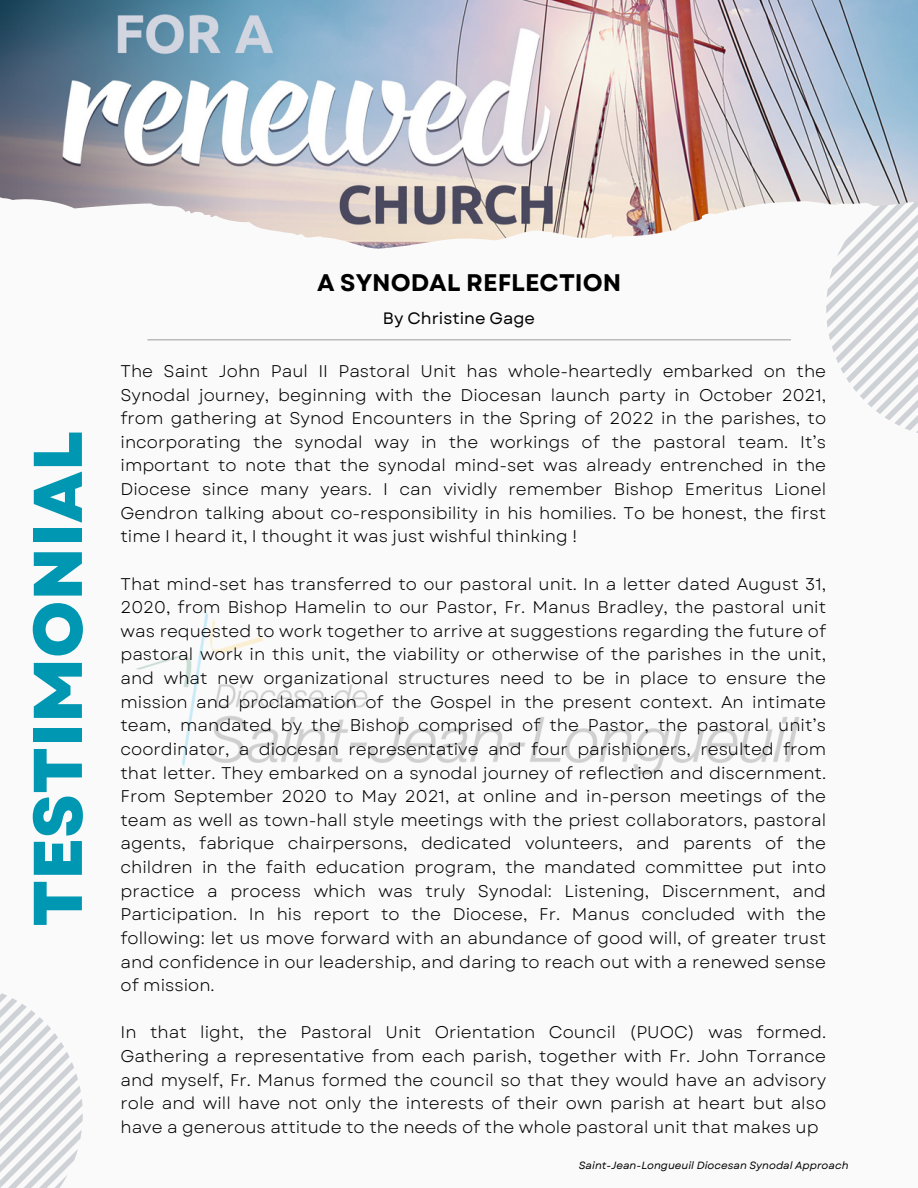
<style>
.page{position:relative;width:918px;height:1188px;background:#fafafa}
.page>*{position:absolute;margin:0;border:0;box-sizing:border-box;transform-origin:0 0}
.t1{font:800 68.7px "Garet";color:#0097b2}
.t2{font:700 24px "Garet";color:#000}
.t3{font:16.95px/23.7px "Garet";color:#000;text-align:justify}
.t4{font:16.5px "Garet";color:#000}
.t5{font:italic 10.5px "Garet";color:#000}
</style>
<div class="page">
<svg style="left:826px;top:249px;width:92px;height:184px"></svg>
<svg style="left:0;top:993px;width:83px;height:195px"></svg>
<img style="left:136px;top:612px;width:664px;height:163px">
<img style="left:0;top:0;width:918px;height:249px">
<hr style="left:147px;top:339px;width:644px;height:1px;background:#a6a6a6">
<h3 class="t1" style="left:8px;top:927px;width:498px;rotate:-90deg">TESTIMONIAL</h3>
<h3 class="t2" style="left:317px;top:265px;width:306px">A SYNODAL REFLECTION</h3>
<h3 class="t4" style="left:383px;top:306px;width:154px">By Christine Gage</h3>
<h2 class="t3" style="left:121px;top:359px;width:707px">The Saint John Paul II Pastoral Unit has whole-heartedly embarked on the Synodal journey, beginning with the Diocesan launch party in October 2021, from gathering at Synod Encounters in the Spring of 2022 in the parishes, to incorporating the synodal way in the workings of the pastoral team. It’s important to note that the synodal mind-set was already entrenched in the Diocese since many years. I can vividly remember Bishop Emeritus Lionel Gendron talking about co-responsibility in his homilies. To be honest, the first time I heard it, I thought it was just wishful thinking !</h2>
<h3 class="t3" style="left:121px;top:572px;width:707px">That mind-set has transferred to our pastoral unit. In a letter dated August 31, 2020, from Bishop Hamelin to our Pastor, Fr. Manus Bradley, the pastoral unit was requested to work together to arrive at suggestions regarding the future of pastoral work in this unit, the viability or otherwise of the parishes in the unit, and what new organizational structures need to be in place to ensure the mission and proclamation of the Gospel in the present context. An intimate team, mandated by the Bishop comprised of the Pastor, the pastoral unit’s coordinator, a diocesan representative and four parishioners, resulted from that letter. They embarked on a synodal journey of reflection and discernment.<br>From September 2020 to May 2021, at online and in-person meetings of the team as well as town-hall style meetings with the priest collaborators, pastoral agents, fabrique chairpersons, dedicated volunteers, and parents of the children in the faith education program, the mandated committee put into practice a process which was truly Synodal: Listening, Discernment, and Participation. In his report to the Diocese, Fr. Manus concluded with the following: let us move forward with an abundance of good will, of greater trust and confidence in our leadership, and daring to reach out with a renewed sense of mission.</h3>
<h1 class="t3" style="left:121px;top:1021px;width:707px">In that light, the Pastoral Unit Orientation Council (PUOC) was formed.<br>Gathering a representative from each parish, together with Fr. John Torrance and myself, Fr. Manus formed the council so that they would have an advisory role and will have not only the interests of their own parish at heart but also have a generous attitude to the needs of the whole pastoral unit that makes up</h1>
<p class="t5" style="left:579px;top:1158px;width:271px">Saint-Jean-Longueuil Diocesan Synodal Approach</p>
</div>
